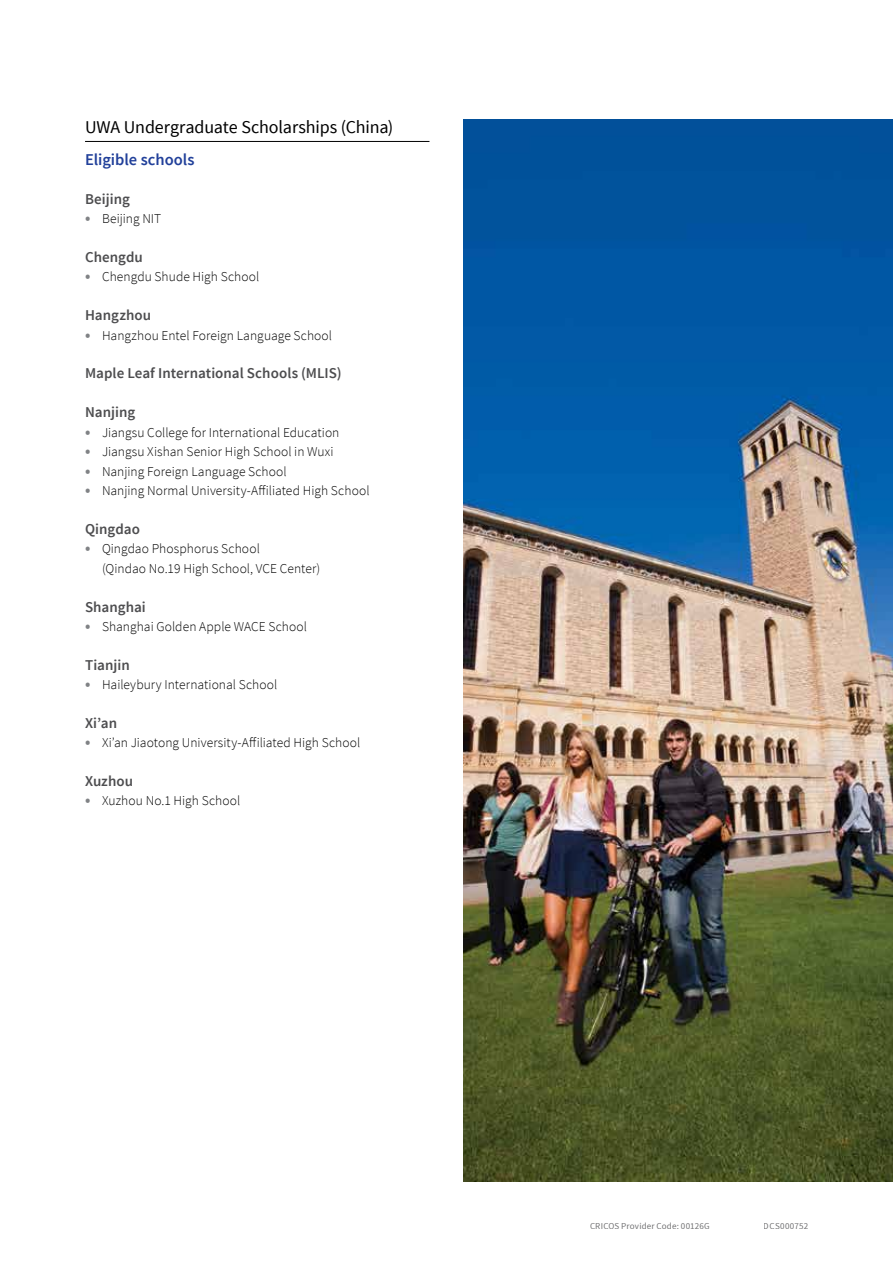
<style>
.page{position:relative;width:893px;height:1263px;background:#fff}
.page>*{position:absolute;margin:0;border:0;box-sizing:border-box;transform-origin:0 0}
.t1{font:18px "Source Sans Pro";letter-spacing:-.005em;color:#000}
.t2{font:600 16.5px "Source Sans Pro";color:#21409a}
.t3{font:600 15px "Source Sans Pro";color:#4d4d4f}
.t4{font:300 13.5px/19.5px "Source Sans Pro";letter-spacing:.005em;color:#000}
.t5{font:9px "Source Sans Pro";letter-spacing:.02em;color:#4d4d4f}
.s1{font-weight:600;font-size:16.5px;color:#808285}
</style>
<div class="page">
<hr style="left:85px;top:141px;width:344px;height:1px;background:#000">
<img style="left:463px;top:119px;width:430px;height:1062px">
<h1 class="t1" style="left:85px;top:115px;width:310px">UWA Undergraduate Scholarships (China)</h1>
<p class="t2" style="left:85px;top:149px;width:111px">Eligible schools</p>
<p class="t3" style="left:85px;top:189px;width:46px">Beijing</p>
<p class="t4" style="left:85px;top:209px;width:78px"><span class="s1">•</span> Beijing NIT</p>
<p class="t3" style="left:85px;top:248px;width:59px">Chengdu</p>
<p class="t4" style="left:85px;top:267px;width:176px"><span class="s1">•</span> Chengdu Shude High School</p>
<p class="t3" style="left:85px;top:306px;width:68px">Hangzhou</p>
<p class="t4" style="left:85px;top:325px;width:249px"><span class="s1">•</span> Hangzhou Entel Foreign Language School</p>
<p class="t3" style="left:85px;top:364px;width:258px">Maple Leaf International Schools (MLIS)</p>
<p class="t3" style="left:85px;top:403px;width:52px">Nanjing</p>
<p class="t4" style="left:85px;top:423px;width:256px"><span class="s1">•</span> Jiangsu College for International Education</p>
<p class="t4" style="left:85px;top:442px;width:250px"><span class="s1">•</span> Jiangsu Xishan Senior High School in Wuxi</p>
<p class="t4" style="left:85px;top:462px;width:203px"><span class="s1">•</span> Nanjing Foreign Language School</p>
<p class="t4" style="left:85px;top:481px;width:286px"><span class="s1">•</span> Nanjing Normal University-Affiliated High School</p>
<p class="t3" style="left:85px;top:519px;width:56px">Qingdao</p>
<p class="t4" style="left:102px;top:539px;width:220px;text-indent:-17px"><span class="s1">•</span> Qingdao Phosphorus School<br>(Qindao No.19 High School, VCE Center)</p>
<p class="t3" style="left:85px;top:597px;width:62px">Shanghai</p>
<p class="t4" style="left:85px;top:617px;width:223px"><span class="s1">•</span> Shanghai Golden Apple WACE School</p>
<p class="t3" style="left:85px;top:655px;width:46px">Tianjin</p>
<p class="t4" style="left:85px;top:675px;width:194px"><span class="s1">•</span> Haileybury International School</p>
<p class="t3" style="left:85px;top:713px;width:34px">Xi’an</p>
<p class="t4" style="left:85px;top:733px;width:277px"><span class="s1">•</span> Xi’an Jiaotong University-Affiliated High School</p>
<p class="t3" style="left:85px;top:771px;width:50px">Xuzhou</p>
<p class="t4" style="left:85px;top:791px;width:157px"><span class="s1">•</span> Xuzhou No.1 High School</p>
<p class="t5" style="left:590px;top:1220px;width:121px">CRICOS Provider Code: 00126G</p>
<p class="t5" style="left:764px;top:1220px;width:46px">DCS000752</p>
</div>
